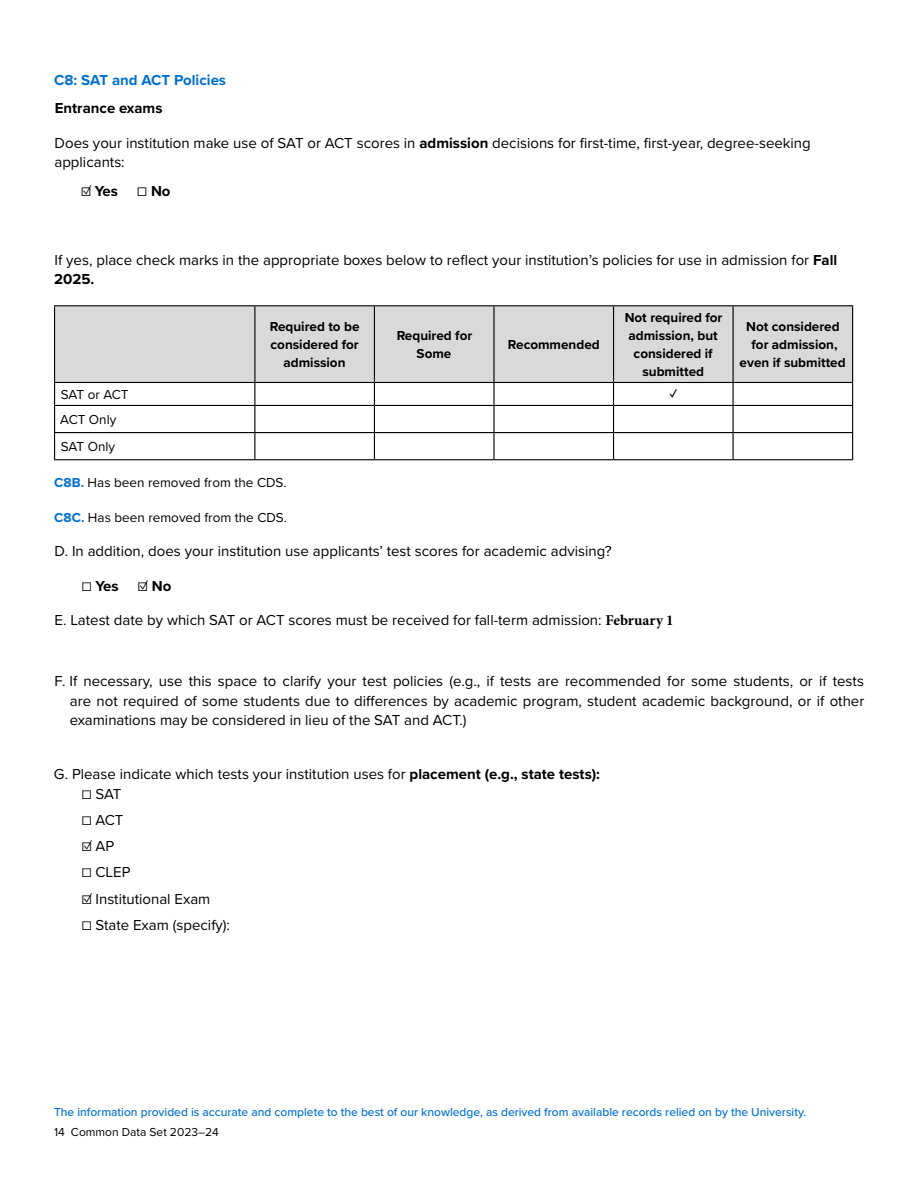
<style>
.page{position:relative;width:918px;height:1188px;background:#fff}
.page>*{position:absolute;margin:0;border:0;box-sizing:border-box;transform-origin:0 0}
.Body_Text_Indent_3{font:15px/19.5px "Proxima Nova";color:#000}
.t1{font:700 15px "Proxima Nova";color:#000}
.t2{font:700 15px "Proxima Nova";color:#0070ce}
.t3{font:700 13.5px/18px "Proxima Nova";color:#000;text-align:center}
.t4{font:13.5px "Proxima Nova";color:#000}
.t5{font:500 12px "Proxima Nova";color:#0070ce}
.t6{font:12px "Proxima Nova";color:#000}
.s1{font-weight:700}
.s2{font-weight:400}
.s3{font-weight:700;color:#0070ce}
.s4{font-family:"Minion Pro";font-weight:700}
</style>
<div class="page">
<div style="left:55px;top:306px;width:797px;height:76px;background:#d9d9d9"></div>
<hr style="left:54px;top:305px;width:201px;height:1px;background:#000">
<hr style="left:54px;top:306px;width:1px;height:76px;background:#000">
<hr style="left:255px;top:305px;width:119px;height:1px;background:#000">
<hr style="left:254px;top:306px;width:1px;height:76px;background:#000">
<hr style="left:374px;top:305px;width:120px;height:1px;background:#000">
<hr style="left:374px;top:306px;width:1px;height:76px;background:#000">
<hr style="left:494px;top:305px;width:120px;height:1px;background:#000">
<hr style="left:493px;top:306px;width:2px;height:76px;background:#000">
<hr style="left:614px;top:305px;width:119px;height:1px;background:#000">
<hr style="left:613px;top:306px;width:1px;height:76px;background:#000">
<hr style="left:733px;top:305px;width:120px;height:1px;background:#000">
<hr style="left:733px;top:306px;width:1px;height:76px;background:#000">
<hr style="left:852px;top:306px;width:1px;height:76px;background:#000">
<hr style="left:54px;top:382px;width:201px;height:1px;background:#000">
<hr style="left:255px;top:382px;width:119px;height:1px;background:#000">
<hr style="left:374px;top:382px;width:120px;height:1px;background:#000">
<hr style="left:494px;top:382px;width:120px;height:1px;background:#000">
<hr style="left:493px;top:383px;width:2px;height:22px;background:#000">
<hr style="left:614px;top:382px;width:119px;height:1px;background:#000">
<hr style="left:733px;top:382px;width:120px;height:1px;background:#000">
<hr style="left:54px;top:405px;width:201px;height:1px;background:#000">
<hr style="left:255px;top:405px;width:119px;height:1px;background:#000">
<hr style="left:374px;top:405px;width:120px;height:1px;background:#000">
<hr style="left:494px;top:405px;width:120px;height:1px;background:#000">
<hr style="left:493px;top:406px;width:2px;height:26px;background:#000">
<hr style="left:614px;top:405px;width:119px;height:1px;background:#000">
<hr style="left:733px;top:405px;width:120px;height:1px;background:#000">
<hr style="left:54px;top:432px;width:201px;height:1px;background:#000">
<svg style="left:54px;top:383px;width:1px;height:76px"></svg>
<hr style="left:255px;top:432px;width:119px;height:1px;background:#000">
<svg style="left:254px;top:383px;width:1px;height:76px"></svg>
<hr style="left:374px;top:432px;width:120px;height:1px;background:#000">
<svg style="left:374px;top:383px;width:1px;height:76px"></svg>
<hr style="left:494px;top:432px;width:120px;height:1px;background:#000">
<hr style="left:493px;top:433px;width:2px;height:26px;background:#000">
<hr style="left:614px;top:432px;width:119px;height:1px;background:#000">
<svg style="left:613px;top:383px;width:1px;height:76px"></svg>
<hr style="left:733px;top:432px;width:120px;height:1px;background:#000">
<svg style="left:733px;top:383px;width:1px;height:76px"></svg>
<svg style="left:852px;top:383px;width:1px;height:76px"></svg>
<hr style="left:54px;top:459px;width:201px;height:1px;background:#000">
<hr style="left:255px;top:459px;width:119px;height:1px;background:#000">
<hr style="left:374px;top:459px;width:120px;height:1px;background:#000">
<hr style="left:494px;top:459px;width:120px;height:1px;background:#000">
<hr style="left:614px;top:459px;width:119px;height:1px;background:#000">
<hr style="left:733px;top:459px;width:120px;height:1px;background:#000">
<h2 class="t2" style="left:54px;top:69px;width:173px">C8: SAT and ACT Policies</h2>
<p class="t1" style="left:55px;top:97px;width:109px">Entrance exams</p>
<p class="Body_Text_Indent_3" style="left:54px;top:132px;width:758px">Does your institution make use of SAT or ACT scores in <span class="s1">admission</span> decisions for first-time, first-year, degree-seeking applicants:</p>
<p class="t1" style="left:81px;top:180px;width:39px"><span class="s2">☑</span> Yes</p>
<p class="t1" style="left:137px;top:180px;width:35px"><span class="s2">☐</span> No</p>
<p class="Body_Text_Indent_3" style="left:54px;top:249px;width:785px">If yes, place check marks in the appropriate boxes below to reflect your institution’s policies for use in admission for <span class="s1">Fall<br>2025.</span></p>
<p class="t3" style="left:270px;top:318px;width:91px">Required to be considered for admission</p>
<p class="t3" style="left:397px;top:327px;width:77px">Required for<br>Some</p>
<p class="t3" style="left:508px;top:336px;width:93px">Recommended</p>
<p class="t3" style="left:625px;top:309px;width:99px">Not required for admission, but considered if submitted</p>
<p class="t3" style="left:740px;top:318px;width:108px">Not considered for admission, even if submitted</p>
<p class="t4" style="left:61px;top:385px;width:69px">SAT or ACT</p>
<p class="t3" style="left:670px;top:385px;width:9px">✓</p>
<p class="t4" style="left:60px;top:410px;width:58px">ACT Only</p>
<p class="t4" style="left:61px;top:437px;width:56px">SAT Only</p>
<p class="t4" style="left:54px;top:473px;width:234px"><span class="s3">C8B.</span> Has been removed from the CDS.</p>
<p class="t4" style="left:54px;top:507px;width:234px"><span class="s3">C8C.</span> Has been removed from the CDS.</p>
<p class="Body_Text_Indent_3" style="left:55px;top:541px;width:559px">D. In addition, does your institution use applicants’ test scores for academic advising?</p>
<p class="t1" style="left:82px;top:575px;width:39px"><span class="s2">☐</span> Yes</p>
<p class="t1" style="left:138px;top:575px;width:35px"><span class="s2">☑</span> No</p>
<p class="Body_Text_Indent_3" style="left:55px;top:610px;width:621px">E. Latest date by which SAT or ACT scores must be received for fall-term admission: <span class="s4">February 1</span></p>
<p class="Body_Text_Indent_3" style="left:70px;top:671px;width:796px;text-align:justify;text-indent:-15px">F. If necessary, use this space to clarify your test policies (e.g., if tests are recommended for some students, or if tests are not required of some students due to differences by academic program, student academic background, or if other examinations may be considered in lieu of the SAT and ACT.)</p>
<p class="Body_Text_Indent_3" style="left:54px;top:764px;width:548px">G. Please indicate which tests your institution uses for <span class="s1">placement (e.g., state tests):</span></p>
<p class="Body_Text_Indent_3" style="left:82px;top:783px;width:41px">☐ SAT</p>
<p class="Body_Text_Indent_3" style="left:82px;top:809px;width:43px">☐ ACT</p>
<p class="Body_Text_Indent_3" style="left:82px;top:836px;width:34px">☑ AP</p>
<p class="Body_Text_Indent_3" style="left:82px;top:862px;width:50px">☐ CLEP</p>
<p class="Body_Text_Indent_3" style="left:82px;top:888px;width:130px">☑ Institutional Exam</p>
<p class="Body_Text_Indent_3" style="left:82px;top:914px;width:150px">☐ State Exam (specify):</p>
<p class="t5" style="left:54px;top:1104px;width:754px">The information provided is accurate and complete to the best of our knowledge, as derived from available records relied on by the University.</p>
<p class="t6" style="left:54px;top:1123px;width:166px">14 Common Data Set 2023–24</p>
</div>
